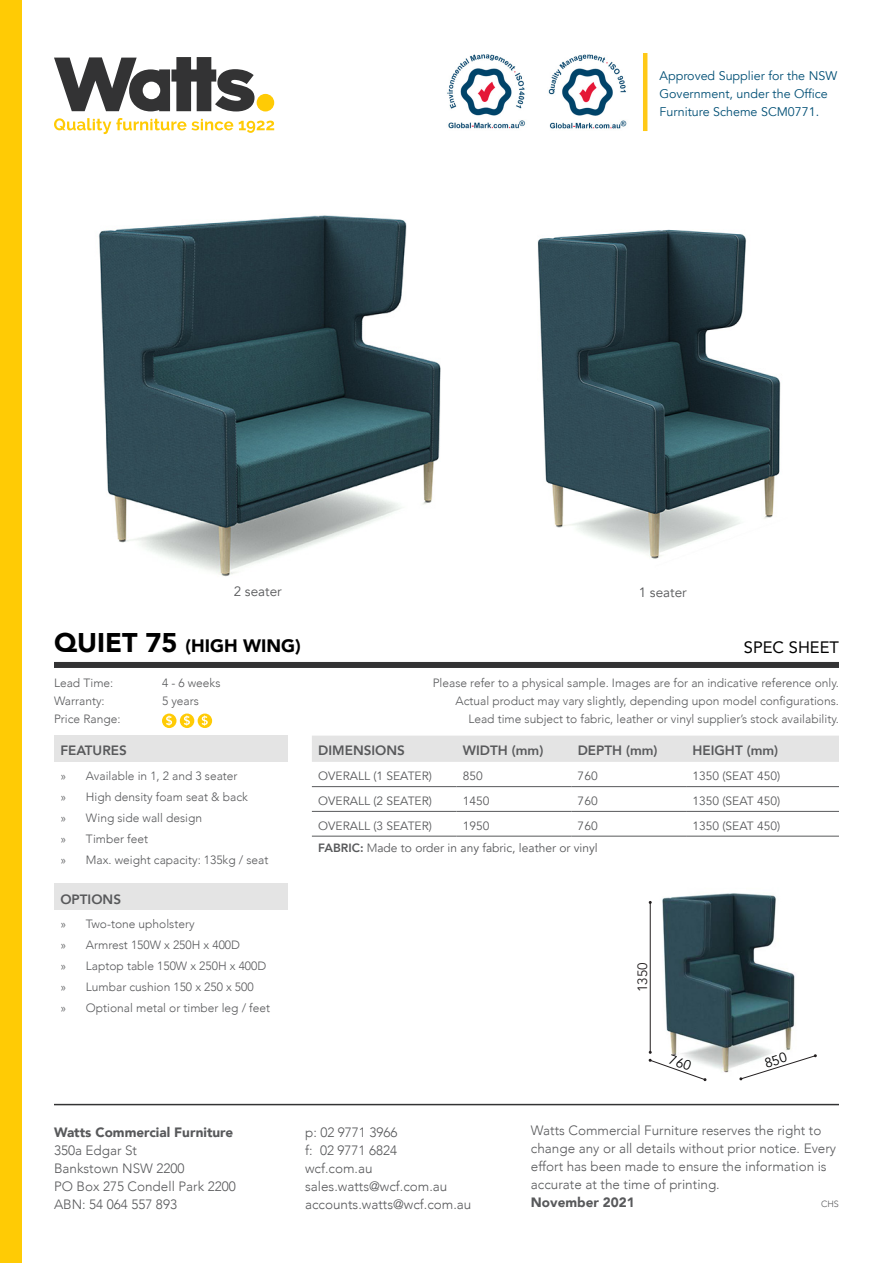
<style>
.page{position:relative;width:893px;height:1263px;background:#fff}
.page>*{position:absolute;margin:0;border:0;box-sizing:border-box;transform-origin:0 0}
.t1{font:900 18px "Avenir";color:#000}
.t2{font:16.5px "Avenir";color:#000}
.t3{font:300 13.5px/18px "Avenir";color:#58595b}
.t4{font:800 13.5px "Avenir";color:#58595b}
.t5{font:900 13.5px "Avenir";color:#58595b}
.t6{font:13.5px "Avenir";color:#58595b}
.t7{font:13.5px "Avenir";color:#231f20}
.t8{font:12.45px/18px "Avenir";color:#004f75}
.t9{font:300 12px/21px "Avenir";color:#58595b}
.t10{font:12px "Avenir";color:#58595b}
.t11{font:300 9px "Avenir";color:#58595b}
.s1{font-size:27px}
.s2{font-weight:800}
.s3{font-weight:300}
</style>
<div class="page">
<div style="left:54px;top:736px;width:234px;height:26px;background:#e4e4e4"></div>
<div style="left:312px;top:736px;width:527px;height:26px;background:#e4e4e4"></div>
<hr style="left:312px;top:786px;width:144px;height:1px;background:#58595b">
<hr style="left:456px;top:786px;width:115px;height:1px;background:#58595b">
<hr style="left:571px;top:786px;width:115px;height:1px;background:#58595b">
<hr style="left:686px;top:786px;width:153px;height:1px;background:#58595b">
<hr style="left:312px;top:811px;width:144px;height:1px;background:#58595b">
<hr style="left:456px;top:811px;width:115px;height:1px;background:#58595b">
<hr style="left:571px;top:811px;width:115px;height:1px;background:#58595b">
<hr style="left:686px;top:811px;width:153px;height:1px;background:#58595b">
<hr style="left:312px;top:836px;width:144px;height:1px;background:#58595b">
<hr style="left:456px;top:836px;width:115px;height:1px;background:#58595b">
<hr style="left:571px;top:836px;width:115px;height:1px;background:#58595b">
<hr style="left:686px;top:836px;width:153px;height:1px;background:#58595b">
<div style="left:54px;top:662px;width:785px;height:6px;background:#333334"></div>
<div style="left:54px;top:884px;width:234px;height:26px;background:#e4e4e4"></div>
<div style="left:0;top:0;width:21px;height:1263px;background:#ffcb05"></div>
<hr style="left:54px;top:1104px;width:785px;height:1px;background:#333334">
<svg style="left:54px;top:118px;width:220px;height:16px"></svg>
<div style="left:257px;top:94px;width:17px;height:17px;background:#ffcb05;border-radius:50%"></div>
<svg style="left:54px;top:57px;width:200px;height:54px"></svg>
<img style="left:447px;top:54px;width:79px;height:75px">
<img style="left:548px;top:54px;width:79px;height:75px">
<hr style="left:643px;top:53px;width:4px;height:78px;background:#ffc917">
<img style="left:648px;top:893px;width:147px;height:189px">
<hr style="left:650px;top:902px;width:1px;height:150px;background:#231f20">
<svg style="left:162px;top:714px;width:14px;height:14px"></svg>
<div style="left:162px;top:713px;width:14px;height:15px;background:#ffcb05;border-radius:50%"></div>
<svg style="left:166px;top:715px;width:6px;height:11px"></svg>
<svg style="left:180px;top:714px;width:14px;height:14px"></svg>
<div style="left:180px;top:713px;width:14px;height:15px;background:#ffcb05;border-radius:50%"></div>
<svg style="left:184px;top:715px;width:6px;height:11px"></svg>
<svg style="left:198px;top:714px;width:14px;height:14px"></svg>
<div style="left:198px;top:713px;width:14px;height:15px;background:#ffcb05;border-radius:50%"></div>
<svg style="left:202px;top:715px;width:6px;height:11px"></svg>
<img style="left:99px;top:215px;width:342px;height:362px">
<img style="left:537px;top:229px;width:244px;height:330px">
<svg style="left:648px;top:1051px;width:59px;height:30px"></svg>
<svg style="left:739px;top:1052px;width:78px;height:28px"></svg>
<p class="t8" style="left:659px;top:67px;width:179px">Approved Supplier for the NSW<br>Government, under the Office<br>Furniture Scheme SCM0771.</p>
<p class="t6" style="left:234px;top:584px;width:49px">2 seater</p>
<p class="t6" style="left:639px;top:584px;width:49px">1 seater</p>
<h1 class="t1" style="left:54px;top:630px;width:248px"><span class="s1">QUIET 75</span> (HIGH WING)</h1>
<h2 class="t2" style="left:744px;top:634px;width:97px">SPEC SHEET</h2>
<p class="t9" style="left:54px;top:673px;width:61px">Lead Time:</p>
<p class="t9" style="left:162px;top:673px;width:60px">4 - 6 weeks</p>
<p class="t9" style="left:54px;top:691px;width:52px">Warranty:</p>
<p class="t9" style="left:162px;top:691px;width:38px">5 years</p>
<p class="t9" style="left:54px;top:709px;width:68px">Price Range:</p>
<p class="t4" style="left:60px;top:740px;width:68px">FEATURES</p>
<p class="t9" style="left:60px;top:766px;width:210px">» Available in 1, 2 and 3 seater<br>» High density foam seat &amp; back<br>» Wing side wall design<br>» Timber feet<br>» Max. weight capacity: 135kg / seat</p>
<p class="t4" style="left:60px;top:888px;width:62px">OPTIONS</p>
<p class="t9" style="left:60px;top:914px;width:211px">» Two-tone upholstery<br>» Armrest 150W x 250H x 400D<br>» Laptop table 150W x 250H x 400D » Lumbar cushion 150 x 250 x 500<br>» Optional metal or timber leg / feet</p>
<p class="t9" style="left:433px;top:674px;width:408px;line-height:18px;text-align:right">Please refer to a physical sample. Images are for an indicative reference only.<br>Actual product may vary slightly, depending upon model configurations.<br>Lead time subject to fabric, leather or vinyl supplier’s stock availability.</p>
<p class="t4" style="left:318px;top:740px;width:88px">DIMENSIONS</p>
<p class="t4" style="left:463px;top:740px;width:82px">WIDTH (mm)</p>
<p class="t4" style="left:578px;top:740px;width:81px">DEPTH (mm)</p>
<p class="t4" style="left:692px;top:740px;width:87px">HEIGHT (mm)</p>
<p class="t10" style="left:318px;top:769px;width:115px">OVERALL (1 SEATER)</p>
<p class="t10" style="left:463px;top:769px;width:22px">850</p>
<p class="t10" style="left:578px;top:769px;width:22px">760</p>
<p class="t10" style="left:692px;top:769px;width:89px">1350 (SEAT 450)</p>
<p class="t10" style="left:318px;top:794px;width:115px">OVERALL (2 SEATER)</p>
<p class="t10" style="left:463px;top:794px;width:28px">1450</p>
<p class="t10" style="left:578px;top:794px;width:22px">760</p>
<p class="t10" style="left:692px;top:794px;width:89px">1350 (SEAT 450)</p>
<p class="t10" style="left:318px;top:818px;width:115px">OVERALL (3 SEATER)</p>
<p class="t10" style="left:463px;top:818px;width:28px">1950</p>
<p class="t10" style="left:578px;top:818px;width:22px">760</p>
<p class="t10" style="left:692px;top:818px;width:89px">1350 (SEAT 450)</p>
<p class="t10" style="left:318px;top:840px;width:281px"><span class="s2">FABRIC:</span> <span class="s3">M</span>ade to order in any fabric, leather or vinyl</p>
<p class="t7" style="left:634px;top:992px;width:32px;rotate:-90deg">1350</p>
<p class="t5" style="left:54px;top:1121px;width:181px">Watts Commercial Furniture</p>
<p class="t3" style="left:54px;top:1141px;width:183px">350a Edgar St<br>Bankstown NSW 2200<br>PO Box 275 Condell Park 2200<br>ABN: 54 064 557 893</p>
<p class="t3" style="left:305px;top:1123px;width:168px">p: 02 9771 3966<br>f: 02 9771 6824<br>wcf.com.au sales.watts@wcf.com.au accounts.watts@wcf.com.au</p>
<p class="t3" style="left:531px;top:1121px;width:307px">Watts Commercial Furniture reserves the right to change any or all details without prior notice. Every effort has been made to ensure the information is accurate at the time of printing.</p>
<p class="t5" style="left:531px;top:1191px;width:105px">November 2021</p>
<p class="t11" style="left:821px;top:1199px;width:19px">CHS</p>
</div>
